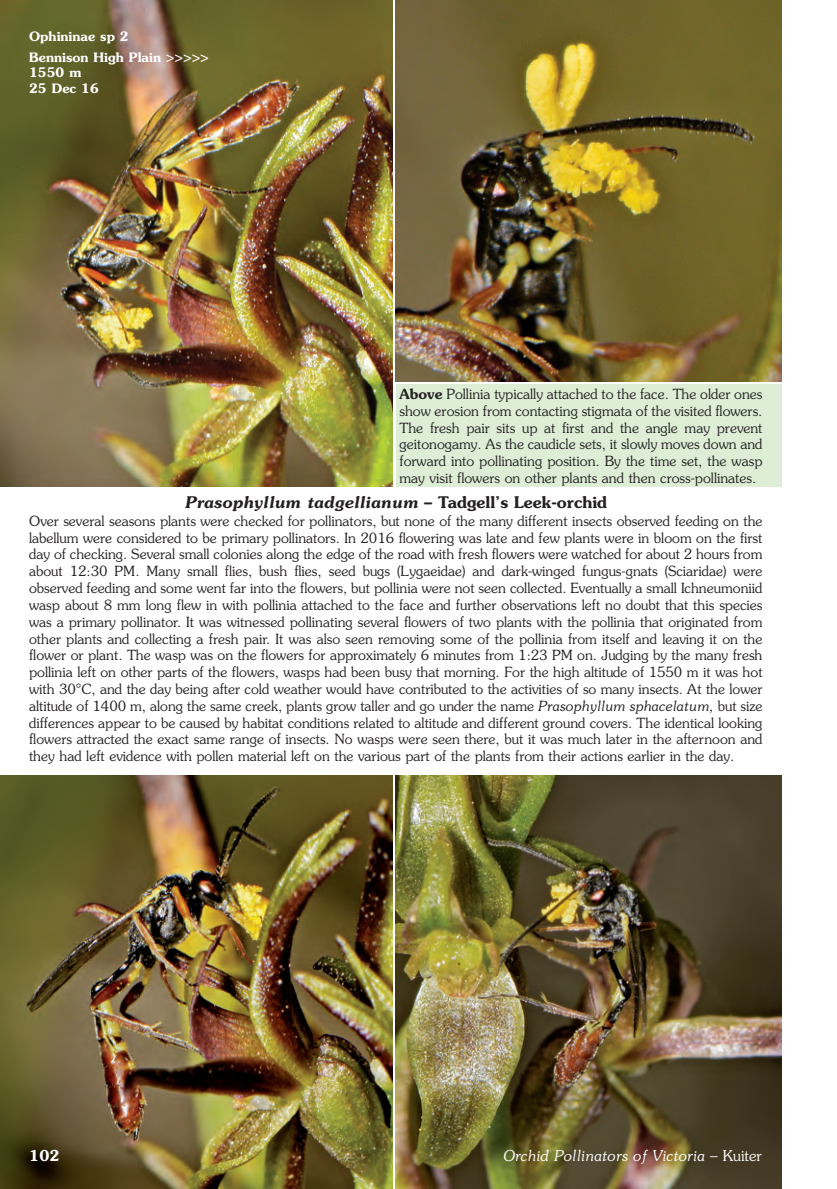
<style>
.page{position:relative;width:837px;height:1189px;background:#fff}
.page>*{position:absolute;margin:0;border:0;box-sizing:border-box;transform-origin:0 0}
.t1{font:italic 600 16px "Souvenir";color:#231f20}
.t2{font:italic 300 15px "Souvenir";color:#fff}
.t3{font:600 15px "Souvenir";color:#fff}
.t4{font:300 14px/16.8px "Souvenir";color:#231f20;text-align:justify}
.t5{font:600 13px/20.8px "Souvenir";color:#fff}
.s1{font-weight:600}
.s2{font-style:normal}
.s3{font-style:italic}
</style>
<div class="page">
<img style="left:0;top:776px;width:393px;height:413px">
<img style="left:0;top:0;width:393px;height:487px">
<img style="left:396px;top:0;width:385px;height:382px">
<img style="left:396px;top:776px;width:385px;height:413px">
<div style="left:396px;top:385px;width:385px;height:102px;background:#ddedd6"></div>
<p class="t5" style="left:29px;top:27px;width:181px">Ophininae sp 2<br>Bennison High Plain &gt;&gt;&gt;&gt;&gt;</p>
<p class="t5" style="left:29px;top:66px;width:71px;line-height:15.6px">1550 m<br>25 Dec 16</p>
<p class="t4" style="left:399px;top:386px;width:364px"><span class="s1">Above</span> Pollinia typically attached to the face. The older ones show erosion from contacting stigmata of the visited flowers.<br>The fresh pair sits up at first and the angle may prevent geitonogamy. As the caudicle sets, it slowly moves down and forward into pollinating position. By the time set, the wasp may visit flowers on other plants and then cross-pollinates.</p>
<p class="t1" style="left:184px;top:496px;width:424px">Prasophyllum tadgellianum <span class="s2">– Tadgell’s Leek-orchid</span></p>
<p class="t4" style="left:29px;top:513px;width:735px">Over several seasons plants were checked for pollinators, but none of the many different insects observed feeding on the labellum were considered to be primary pollinators. In 2016 flowering was late and few plants were in bloom on the first day of checking. Several small colonies along the edge of the road with fresh flowers were watched for about 2 hours from about 12:30 PM. Many small flies, bush flies, seed bugs (Lygaeidae) and dark-winged fungus-gnats (Sciaridae) were observed feeding and some went far into the flowers, but pollinia were not seen collected. Eventually a small Ichneumoniid wasp about 8 mm long flew in with pollinia attached to the face and further observations left no doubt that this species was a primary pollinator. It was witnessed pollinating several flowers of two plants with the pollinia that originated from other plants and collecting a fresh pair. It was also seen removing some of the pollinia from itself and leaving it on the flower or plant. The wasp was on the flowers for approximately 6 minutes from 1:23 PM on. Judging by the many fresh pollinia left on other parts of the flowers, wasps had been busy that morning. For the high altitude of 1550 m it was hot with 30°C, and the day being after cold weather would have contributed to the activities of so many insects. At the lower altitude of 1400 m, along the same creek, plants grow taller and go under the name <span class="s3">Prasophyllum sphacelatum,</span> but size differences appear to be caused by habitat conditions related to altitude and different ground covers. The identical looking flowers attracted the exact same range of insects. No wasps were seen there, but it was much later in the afternoon and they had left evidence with pollen material left on the various part of the plants from their actions earlier in the day.</p>
<p class="t3" style="left:29px;top:1149px;width:32px">102</p>
<p class="t2" style="left:503px;top:1149px;width:260px">Orchid Pollinators of Victoria <span class="s2">– Kuiter</span></p>
</div>
